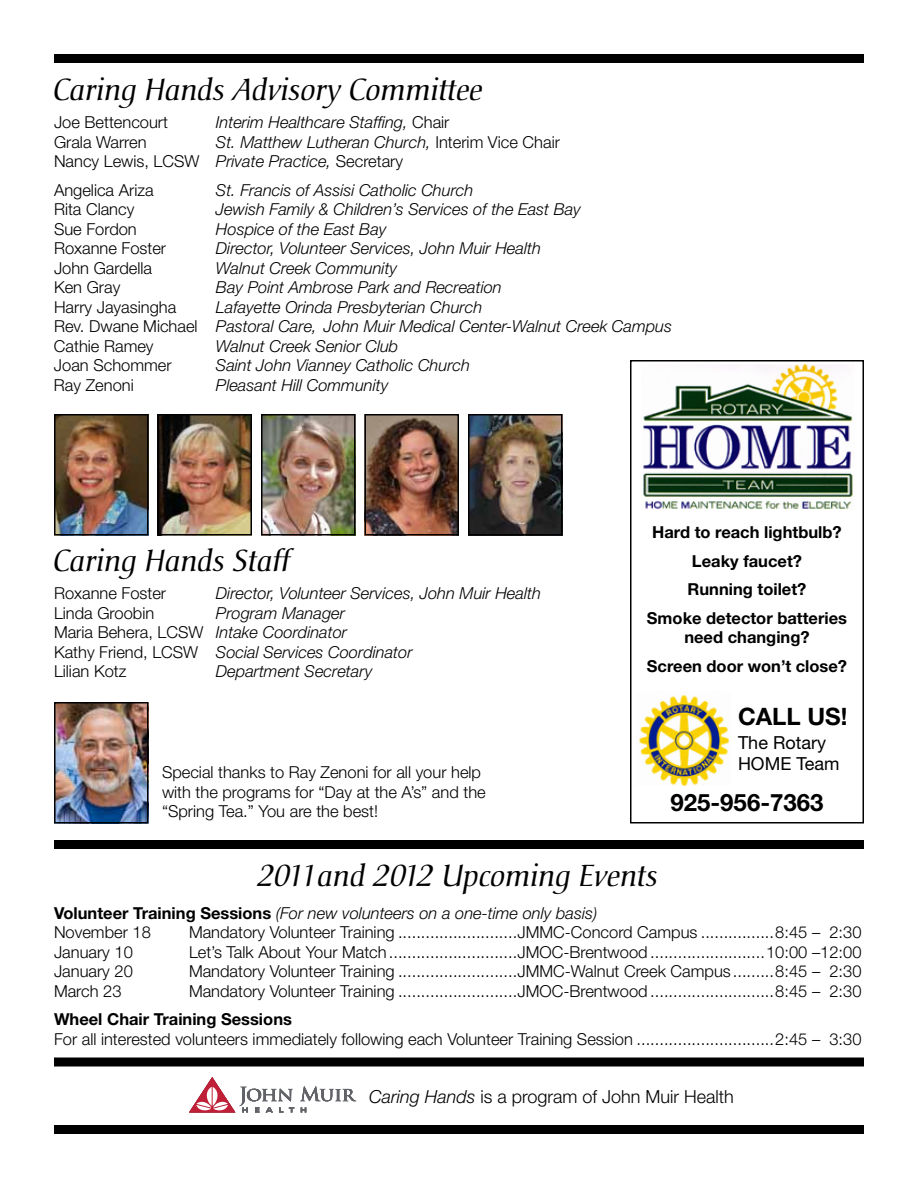
<style>
.page{position:relative;width:918px;height:1188px;background:#fff}
.page>*{position:absolute;margin:0;border:0;box-sizing:border-box;transform-origin:0 0}
.t1{font:italic 30px "Christiana";color:#000}
.t2{font:700 24px "Helvetica Neue";color:#000}
.t3{font:300 18px "Helvetica Neue";color:#000}
.t4{font:18px/21px "Helvetica Neue";color:#000}
.t5{font:300 16.5px/19.5px "Helvetica Neue";color:#000}
.t6{font:italic 300 16.5px/19.5px "Helvetica Neue";color:#000}
.t7{font:700 16.5px/28.5px "Helvetica Neue";color:#000;text-align:center}
.s1{font-style:normal}
.s2{font-weight:700;font-style:normal}
.s3{color:#fff}
.s4{font-weight:700}
.s5{font-style:italic}
</style>
<div class="page">
<div style="left:54px;top:1125px;width:810px;height:9px;background:#000"></div>
<div style="left:54px;top:1058px;width:810px;height:8px;background:#000"></div>
<div style="left:54px;top:840px;width:810px;height:9px;background:#000"></div>
<div style="left:54px;top:54px;width:810px;height:9px;background:#000"></div>
<img style="left:161px;top:417px;width:88px;height:116px">
<div style="left:158px;top:414px;width:94px;height:122px;border:2px solid #000"></div>
<img style="left:264px;top:417px;width:89px;height:116px">
<div style="left:261px;top:414px;width:95px;height:122px;border:2px solid #000"></div>
<img style="left:471px;top:417px;width:88px;height:116px">
<div style="left:468px;top:414px;width:94px;height:122px;border:2px solid #000"></div>
<img style="left:367px;top:417px;width:89px;height:116px">
<div style="left:364px;top:414px;width:95px;height:122px;border:2px solid #000"></div>
<img style="left:57px;top:417px;width:88px;height:116px">
<div style="left:54px;top:414px;width:94px;height:122px;border:2px solid #000"></div>
<img style="left:57px;top:705px;width:88px;height:116px">
<div style="left:54px;top:702px;width:94px;height:122px;border:2px solid #000"></div>
<div style="left:630px;top:360px;width:234px;height:464px;border:2px solid #000"></div>
<img style="left:643px;top:364px;width:210px;height:146px">
<img style="left:639px;top:694px;width:90px;height:92px">
<svg style="left:300px;top:1086px;width:56px;height:26px"></svg>
<svg style="left:189px;top:1077px;width:105px;height:35px"></svg>
<h1 class="t1" style="left:54px;top:71px;width:431px">Caring Hands Advisory Committee</h1>
<p class="t5" style="left:54px;top:112px;width:116px">Joe Bettencourt</p>
<p class="t6" style="left:216px;top:112px;width:235px">Interim Healthcare Staffing, <span class="s1">Chair</span></p>
<p class="t5" style="left:54px;top:132px;width:94px">Grala Warren</p>
<p class="t6" style="left:54px;top:132px;width:507px;text-indent:162px">St. Matthew Lutheran Church, <span class="s1">Interim Vice Chair<br>Nancy Lewis, LCSW</span> Private Practice, <span class="s1">Secretary</span></p>
<p class="t5" style="left:54px;top:180px;width:101px">Angelica Ariza</p>
<p class="t6" style="left:216px;top:180px;width:259px">St. Francis of Assisi Catholic Church</p>
<p class="t5" style="left:54px;top:199px;width:82px">Rita Clancy</p>
<p class="t6" style="left:216px;top:199px;width:366px">Jewish Family &amp; Children’s Services of the East Bay</p>
<p class="t5" style="left:54px;top:219px;width:84px">Sue Fordon</p>
<p class="t6" style="left:216px;top:219px;width:172px">Hospice of the East Bay</p>
<p class="t5" style="left:54px;top:238px;width:114px">Roxanne Foster</p>
<p class="t6" style="left:216px;top:238px;width:326px">Director, Volunteer Services, John Muir Health</p>
<p class="t5" style="left:54px;top:258px;width:100px">John Gardella</p>
<p class="t6" style="left:216px;top:258px;width:183px">Walnut Creek Community</p>
<p class="t5" style="left:54px;top:277px;width:68px">Ken Gray</p>
<p class="t6" style="left:216px;top:277px;width:287px">Bay Point Ambrose Park and Recreation</p>
<p class="t5" style="left:54px;top:297px;width:124px">Harry Jayasingha</p>
<p class="t6" style="left:54px;top:297px;width:620px;text-indent:162px">Lafayette Orinda Presbyterian Church<br><span class="s1">Rev. Dwane Michael</span> Pastoral Care, John Muir Medical Center-Walnut Creek Campus<br><span class="s1">Cathie Ramey</span></p>
<p class="t6" style="left:216px;top:336px;width:184px">Walnut Creek Senior Club</p>
<p class="t5" style="left:54px;top:355px;width:119px">Joan Schommer</p>
<p class="t6" style="left:216px;top:355px;width:256px">Saint John Vianney Catholic Church</p>
<p class="t5" style="left:54px;top:375px;width:81px">Ray Zenoni</p>
<p class="t6" style="left:216px;top:375px;width:174px">Pleasant Hill Community</p>
<h1 class="t1" style="left:54px;top:542px;width:239px">Caring Hands Staff</h1>
<p class="t5" style="left:54px;top:583px;width:114px">Roxanne Foster</p>
<p class="t6" style="left:216px;top:583px;width:326px">Director, Volunteer Services, John Muir Health</p>
<p class="t5" style="left:54px;top:603px;width:102px">Linda Groobin</p>
<p class="t6" style="left:54px;top:603px;width:360px;text-indent:162px">Program Manager<br><span class="s1">Maria Behera, LCSW</span> Intake Coordinator<br><span class="s1">Kathy Friend, LCSW</span> Social Services Coordinator<br><span class="s1">Lilian Kotz</span></p>
<p class="t6" style="left:216px;top:661px;width:158px">Department Secretary</p>
<p class="t5" style="left:162px;top:762px;width:325px">Special thanks to Ray Zenoni for all your help with the programs for “Day at the A’s” and the “Spring Tea.” You are the best!</p>
<p class="t7" style="left:647px;top:518px;width:202px">Hard to reach lightbulb?<br>Leaky faucet?<br>Running toilet?<br>Smoke detector batteries</p>
<p class="t7" style="left:647px;top:623px;width:202px">need changing?<br>Screen door won’t close?</p>
<h2 class="t2" style="left:738px;top:702px;width:111px">CALL US!</h2>
<p class="t4" style="left:738px;top:732px;width:103px">The Rotary<br>HOME Team</p>
<h2 class="t2" style="left:671px;top:787px;width:154px">925-956-7363</h2>
<h1 class="t1" style="left:259px;top:857px;width:401px">2011and 2012 Upcoming Events</h1>
<p class="t6" style="left:54px;top:903px;width:545px"><span class="s2">Volunteer Training Sessions</span> (For new volunteers on a one-time only basis)<br><span class="s1">November 18</span></p>
<p class="t5" style="left:189px;top:922px;width:674px">Mandatory Volunteer Training ..........................JMMC-Concord Campus ................8:45 –<span class="s3">1</span>2:30</p>
<p class="t5" style="left:54px;top:942px;width:80px">January 10</p>
<p class="t5" style="left:189px;top:942px;width:674px">Let’s Talk About Your Match............................JMOC-Brentwood .........................10:00 –12:00</p>
<p class="t5" style="left:54px;top:961px;width:80px">January 20</p>
<p class="t5" style="left:189px;top:961px;width:674px">Mandatory Volunteer Training ..........................JMMC-Walnut Creek Campus .........8:45 –<span class="s3">1</span>2:30</p>
<p class="t5" style="left:54px;top:981px;width:69px">March 23</p>
<p class="t5" style="left:54px;top:976px;width:809px;line-height:28.5px;text-indent:135px">Mandatory Volunteer Training ..........................JMOC-Brentwood ...........................8:45 –<span class="s3">1</span>2:30<br><span class="s4">Wheel Chair Training Sessions</span></p>
<p class="t5" style="left:54px;top:1029px;width:809px">For all interested volunteers immediately following each Volunteer Training Session ..............................2:45 –<span class="s3">1</span>3:30</p>
<p class="t3" style="left:369px;top:1086px;width:366px"><span class="s5">Caring Hands</span> is a program of John Muir Health</p>
</div>
